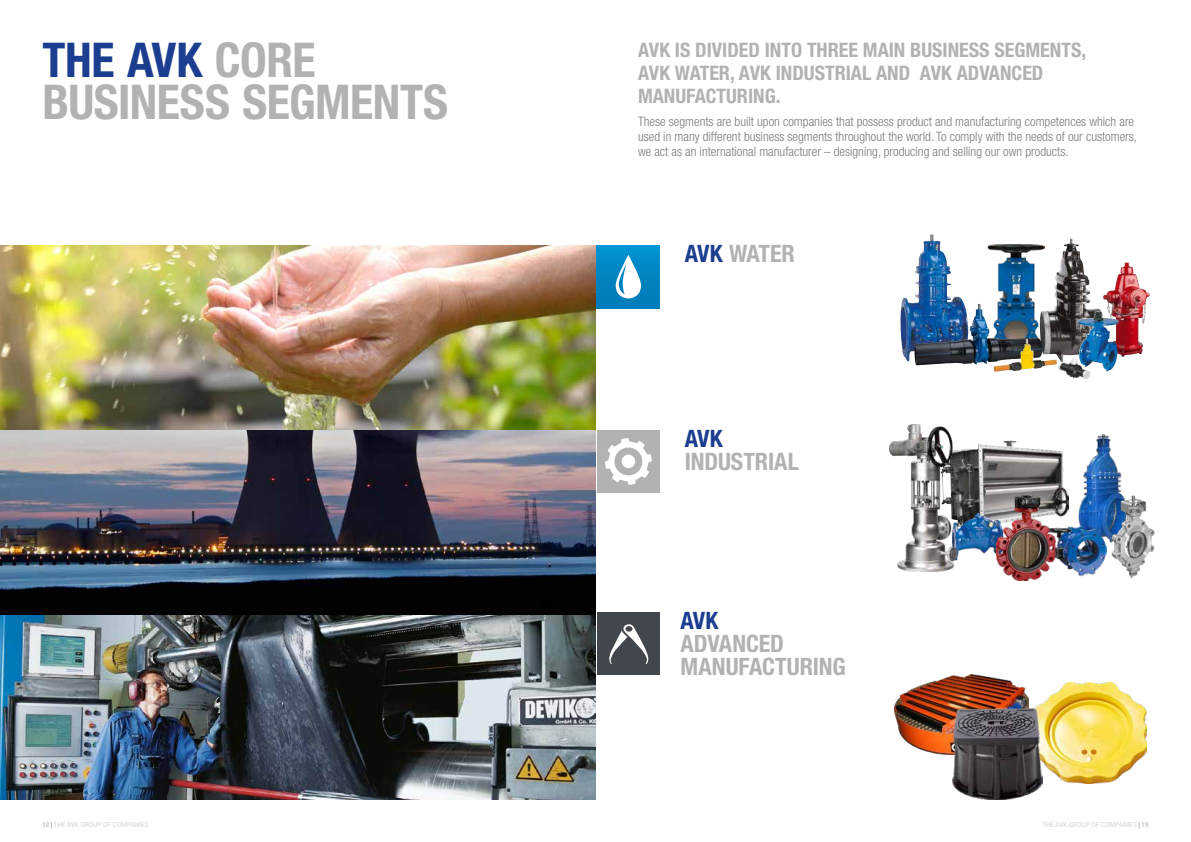
<style>
.page{position:relative;width:1191px;height:842px;background:#fff}
.page>*{position:absolute;margin:0;border:0;box-sizing:border-box;transform-origin:0 0}
.t1{font:700 condensed 48px/42px "Helvetica Neue LT Pro";letter-spacing:-.01em;color:#b3b2b2}
.t2{font:700 condensed 24px/23px "Helvetica Neue LT Pro";letter-spacing:-.005em;color:#b3b2b2}
.t3{font:700 condensed 24px "Helvetica Neue LT Pro";letter-spacing:-.02em;color:#1b3e90}
.t4{font:700 condensed 20px/23px "Helvetica Neue LT Pro";color:#b3b2b2}
.t5{font:300 condensed 13px/15px "Helvetica Neue LT Pro";color:#7c7b7b}
.t6{font:300 condensed 7px "Helvetica Neue LT Pro";letter-spacing:.035em;color:#cacaca;scale:1.1 1}
.s1{color:#1b3e90}
.s2{font-weight:700}
.s3{font-family:"Times New Roman";font-weight:700;font-stretch:normal;color:#706f6f}
</style>
<div class="page">
<img style="left:0;top:245px;width:595px;height:554px">
<img style="left:1045px;top:238px;width:56px;height:119px">
<img style="left:900px;top:234px;width:64px;height:127px">
<img style="left:987px;top:243px;width:58px;height:96px">
<img style="left:914px;top:304px;width:129px;height:61px">
<img style="left:993px;top:339px;width:64px;height:33px">
<img style="left:1058px;top:352px;width:31px;height:27px">
<img style="left:1103px;top:263px;width:43px;height:94px">
<img style="left:1077px;top:311px;width:41px;height:61px">
<img style="left:956px;top:441px;width:61px;height:72px">
<img style="left:1078px;top:434px;width:44px;height:109px">
<img style="left:956px;top:513px;width:40px;height:47px">
<img style="left:889px;top:425px;width:67px;height:146px">
<img style="left:1068px;top:526px;width:39px;height:51px">
<img style="left:996px;top:488px;width:72px;height:93px">
<img style="left:1111px;top:495px;width:43px;height:83px">
<img style="left:1034px;top:682px;width:112px;height:102px">
<img style="left:894px;top:675px;width:134px;height:79px">
<img style="left:952px;top:708px;width:90px;height:91px">
<div style="left:597px;top:245px;width:63px;height:63px;background:linear-gradient(to bottom,#0092d1,#0079b5)"></div>
<svg style="left:615px;top:255px;width:26px;height:43px"></svg>
<div style="left:597px;top:430px;width:63px;height:63px;background:#b3b2b2"></div>
<svg style="left:605px;top:438px;width:47px;height:47px"></svg>
<div style="left:597px;top:612px;width:63px;height:63px;background:#42474d"></div>
<svg style="left:609px;top:624px;width:39px;height:40px"></svg>
<h1 class="t1" style="left:43px;top:38px;width:407px"><span class="s1">THE AVK</span> CORE<br>BUSINESS SEGMENTS</h1>
<h3 class="t4" style="left:638px;top:38px;width:450px">AVK IS DIVIDED INTO THREE MAIN BUSINESS SEGMENTS,<br>AVK WATER, AVK INDUSTRIAL AND AVK ADVANCED<br>MANUFACTURING.</h3>
<p class="t5" style="left:638px;top:114px;width:500px">These segments are built upon companies that possess product and manufacturing competences which are used in many different business segments throughout the world. To comply with the needs of our customers, we act as an international manufacturer – designing, producing and selling our own products.</p>
<h2 class="t2" style="left:685px;top:242px;width:111px"><span class="s1">AVK</span> WATER</h2>
<h2 class="t3" style="left:685px;top:424px;width:39px">AVK</h2>
<h2 class="t2" style="left:685px;top:450px;width:116px">INDUSTRIAL</h2>
<h2 class="t3" style="left:680px;top:606px;width:39px">AVK</h2>
<h2 class="t2" style="left:680px;top:632px;width:167px">ADVANCED<br>MANUFACTURING</h2>
<p class="t6" style="left:43px;top:821px;width:98px"><span class="s2">18</span> <span class="s3">|</span> THE AVK GROUP OF COMPANIES</p>
<p class="t6" style="left:1042px;top:821px;width:98px">THE AVK GROUP OF COMPANIES <span class="s3">|</span> <span class="s2">19</span></p>
</div>
